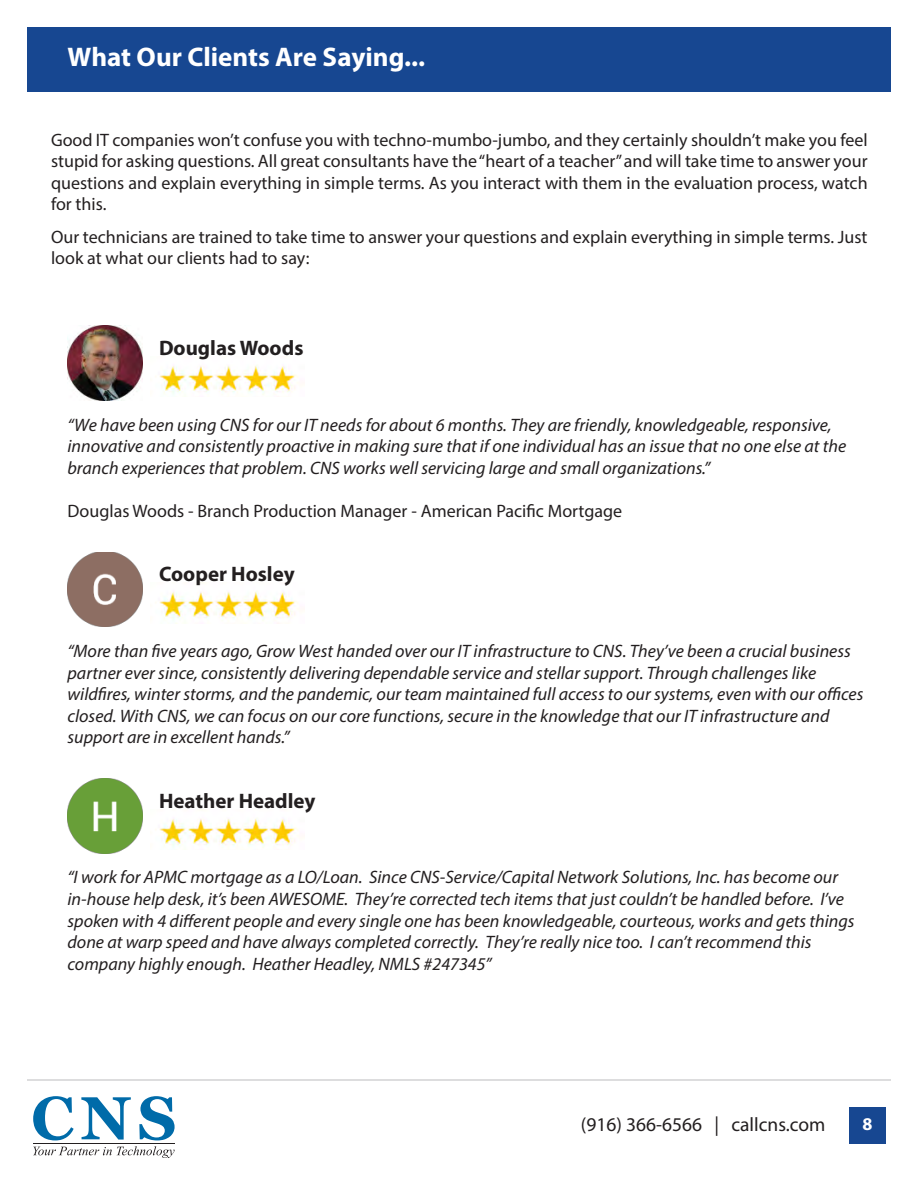
<style>
.page{position:relative;width:918px;height:1188px;background:#fff}
.page>*{position:absolute;margin:0;border:0;box-sizing:border-box;transform-origin:0 0}
.t1{font:700 27px "Myriad Pro";color:#fff}
.t2{font:700 21px "Myriad Pro";color:#231f20}
.t3{font:19.5px "Myriad Pro";color:#231f20}
.t4{font:italic 18px/21.6px "Myriad Pro";color:#231f20}
.t5{font:18px/21.6px "Myriad Pro";color:#231f20;text-align:justify}
.t6{font:700 18px "Myriad Pro";color:#fff}
</style>
<div class="page">
<div style="left:849px;top:1107px;width:37px;height:37px;background:#174791"></div>
<svg style="left:33px;top:1096px;width:41px;height:44px"></svg>
<svg style="left:81px;top:1097px;width:50px;height:43px"></svg>
<svg style="left:139px;top:1096px;width:36px;height:44px"></svg>
<svg style="left:33px;top:1146px;width:142px;height:12px"></svg>
<hr style="left:33px;top:1143px;width:142px;height:1px;background:#231f20">
<hr style="left:27px;top:1079px;width:864px;height:2px;background:#d2d3d4">
<img style="left:159px;top:356px;width:139px;height:39px">
<img style="left:159px;top:591px;width:139px;height:30px">
<img style="left:159px;top:809px;width:139px;height:39px">
<img style="left:68px;top:326px;width:74px;height:74px">
<img style="left:68px;top:552px;width:74px;height:75px">
<img style="left:68px;top:779px;width:74px;height:75px">
<div style="left:27px;top:27px;width:863px;height:64px;background:#174791"></div>
<p class="t1" style="left:68px;top:39px;width:359px">What Our Clients Are Saying...</p>
<p class="t5" style="left:51px;top:129px;width:818px">Good IT companies won’t confuse you with techno-mumbo-jumbo, and they certainly shouldn’t make you feel stupid for asking questions. All great consultants have the “heart of a teacher” and will take time to answer your questions and explain everything in simple terms. As you interact with them in the evaluation process, watch for this.</p>
<p class="t5" style="left:51px;top:226px;width:818px">Our technicians are trained to take time to answer your questions and explain everything in simple terms. Just look at what our clients had to say:</p>
<p class="t2" style="left:159px;top:334px;width:146px">Douglas Woods</p>
<p class="t4" style="left:68px;top:413px;width:780px">“We have been using CNS for our IT needs for about 6 months. They are friendly, knowledgeable, responsive, innovative and consistently proactive in making sure that if one individual has an issue that no one else at the branch experiences that problem. CNS works well servicing large and small organizations.”</p>
<p class="t5" style="left:68px;top:500px;width:556px">Douglas Woods - Branch Production Manager - American Pacific Mortgage</p>
<p class="t2" style="left:159px;top:560px;width:137px">Cooper Hosley</p>
<p class="t4" style="left:68px;top:640px;width:797px">“More than five years ago, Grow West handed over our IT infrastructure to CNS. They’ve been a crucial business partner ever since, consistently delivering dependable service and stellar support. Through challenges like wildfires, winter storms, and the pandemic, our team maintained full access to our systems, even with our offices closed. With CNS, we can focus on our core functions, secure in the knowledge that our IT infrastructure and support are in excellent hands.”</p>
<p class="t2" style="left:159px;top:787px;width:158px">Heather Headley</p>
<p class="t4" style="left:68px;top:866px;width:789px">“I work for APMC mortgage as a LO/Loan. Since CNS-Service/Capital Network Solutions, Inc. has become our in-house help desk, it’s been AWESOME. They’re corrected tech items that just couldn’t be handled before. I’ve spoken with 4 different people and every single one has been knowledgeable, courteous, works and gets things done at warp speed and have always completed correctly. They’re really nice too. I can’t recommend this company highly enough. Heather Headley, NMLS #247345”</p>
<p class="t3" style="left:581px;top:1112px;width:246px">(916) 366-6566 | callcns.com</p>
<p class="t6" style="left:863px;top:1112px;width:11px">8</p>
</div>
